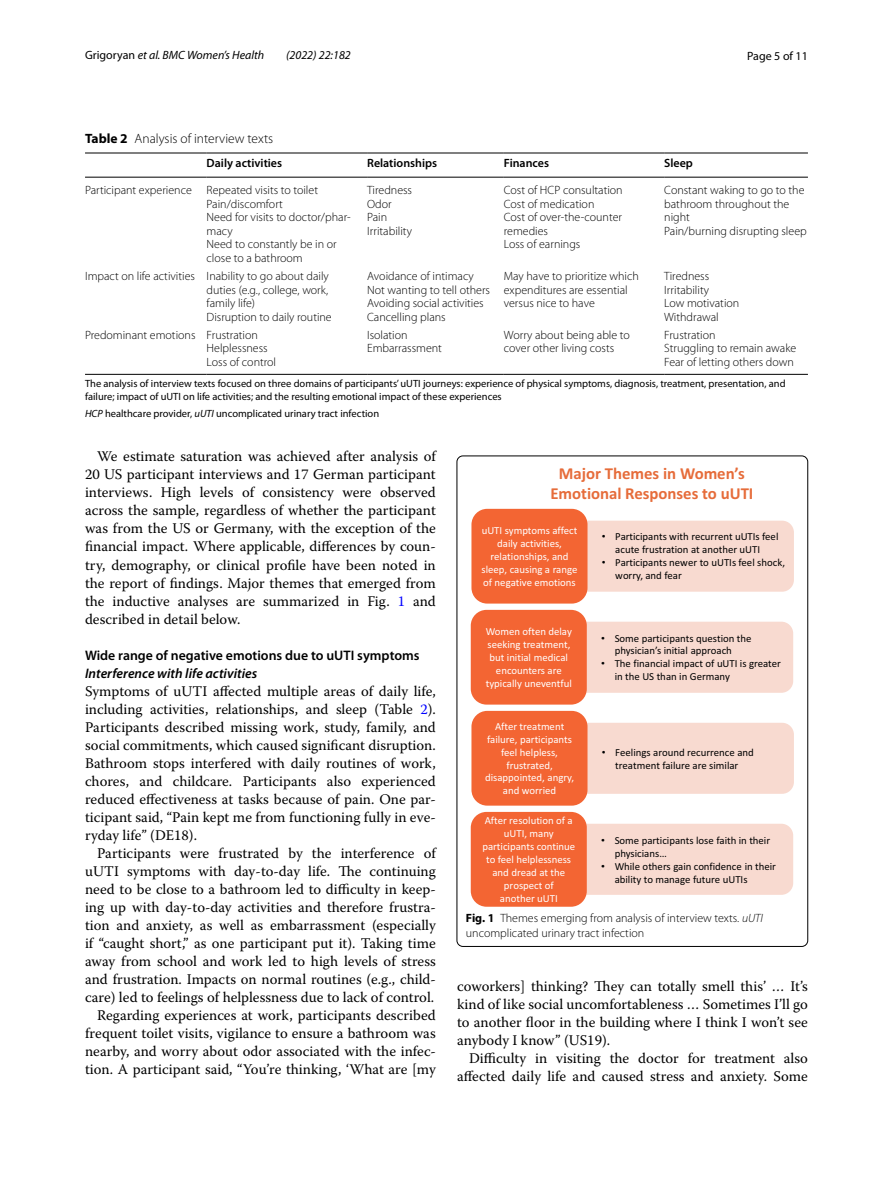
<style>
.page{position:relative;width:893px;height:1187px;background:#fff}
.page>*{position:absolute;margin:0;border:0;box-sizing:border-box;transform-origin:0 0}
.t1{font:700 16.8px/20.1px "Calibri";color:#e66c3a;text-align:center}
.t2{font:14.7px/18px "Warnock Pro";color:#000;text-align:justify}
.t3{font:600 13.8px "Myriad Pro";color:#000}
.t4{font:italic 600 13.8px "Myriad Pro";color:#000}
.t5{font:300 13.5px "Myriad Pro";color:#000}
.t6{font:300 12px/13.5px "Myriad Pro";color:#000}
.t7{font:italic 12px "Myriad Pro";color:#000}
.t8{font:600 12px "Myriad Pro";color:#000}
.t9{font:12px "Myriad Pro";color:#000}
.t10{font:10.8px/12.9px "Calibri";color:#000}
.t11{font:10.8px/12.9px "Calibri";color:#fff;text-align:center}
.t12{font:10.5px/12.8px "Myriad Pro";color:#000}
.s1{font-style:normal}
.s2{font-weight:700}
.s3{font-style:italic}
.s4{color:#00f}
.s5{font-family:"Arial"}
</style>
<div class="page">
<hr style="left:85px;top:153px;width:122px;height:1px;background:#000">
<hr style="left:85px;top:177px;width:122px;height:1px;background:#000">
<hr style="left:207px;top:153px;width:160px;height:1px;background:#000">
<hr style="left:207px;top:177px;width:160px;height:1px;background:#000">
<hr style="left:367px;top:153px;width:137px;height:1px;background:#000">
<hr style="left:367px;top:177px;width:137px;height:1px;background:#000">
<hr style="left:504px;top:153px;width:160px;height:1px;background:#000">
<hr style="left:504px;top:177px;width:160px;height:1px;background:#000">
<hr style="left:664px;top:153px;width:144px;height:1px;background:#000">
<hr style="left:664px;top:177px;width:144px;height:1px;background:#000">
<hr style="left:85px;top:374px;width:122px;height:1px;background:#000">
<hr style="left:207px;top:374px;width:160px;height:1px;background:#000">
<hr style="left:367px;top:374px;width:137px;height:1px;background:#000">
<hr style="left:504px;top:374px;width:160px;height:1px;background:#000">
<hr style="left:664px;top:374px;width:144px;height:1px;background:#000">
<div style="left:540px;top:520px;width:254px;height:71px;background:#f8dad0;border-radius:12px"></div>
<div style="left:471px;top:509px;width:116px;height:94px;background:#f36533;border-radius:16px"></div>
<div style="left:539px;top:621px;width:254px;height:71px;background:#f8dad0;border-radius:12px"></div>
<div style="left:471px;top:610px;width:116px;height:94px;background:#f36533;border-radius:16px"></div>
<div style="left:540px;top:722px;width:254px;height:71px;background:#f8dad0;border-radius:12px"></div>
<div style="left:471px;top:710px;width:116px;height:95px;background:#f36533;border-radius:16px"></div>
<div style="left:539px;top:823px;width:254px;height:71px;background:#f8dad0;border-radius:12px"></div>
<div style="left:471px;top:811px;width:116px;height:95px;background:#f36533;border-radius:16px"></div>
<p class="t7" style="left:85px;top:48px;width:181px"><span class="s1">Grigoryan</span> et al. BMC Women’s Health</p>
<p class="t7" style="left:286px;top:48px;width:66px">(2022) 22:182</p>
<p class="t9" style="left:747px;top:48px;width:62px">Page 5 of 11</p>
<p class="t5" style="left:85px;top:131px;width:190px"><span class="s2">Table 2</span> Analysis of interview texts</p>
<p class="t8" style="left:207px;top:156px;width:77px">Daily activities</p>
<p class="t8" style="left:367px;top:156px;width:72px">Relationships</p>
<p class="t8" style="left:504px;top:156px;width:47px">Finances</p>
<p class="t8" style="left:664px;top:156px;width:30px">Sleep</p>
<p class="t6" style="left:207px;top:184px;width:146px;text-indent:-122px">Participant experience Repeated visits to toilet<br>Pain/discomfort<br>Need for visits to doctor/phar&shy;macy<br>Need to constantly be in or close to a bathroom</p>
<p class="t6" style="left:367px;top:184px;width:46px">Tiredness<br>Odor<br>Pain<br>Irritability</p>
<p class="t6" style="left:504px;top:184px;width:120px">Cost of HCP consultation<br>Cost of medication<br>Cost of over-the-counter remedies<br>Loss of earnings</p>
<p class="t6" style="left:664px;top:184px;width:144px">Constant waking to go to the bathroom throughout the night<br>Pain/burning disrupting sleep</p>
<p class="t6" style="left:207px;top:269px;width:127px;text-indent:-122px">Impact on life activities Inability to go about daily duties (e.g., college, work, family life)<br>Disruption to daily routine</p>
<p class="t6" style="left:367px;top:269px;width:124px">Avoidance of intimacy<br>Not wanting to tell others<br>Avoiding social activities<br>Cancelling plans</p>
<p class="t6" style="left:504px;top:269px;width:137px">May have to prioritize which expenditures are essential versus nice to have</p>
<p class="t6" style="left:664px;top:269px;width:77px">Tiredness<br>Irritability<br>Low motivation<br>Withdrawal</p>
<p class="t6" style="left:207px;top:328px;width:71px;text-indent:-122px">Predominant emotions Frustration<br>Helplessness<br>Loss of control</p>
<p class="t6" style="left:367px;top:328px;width:76px">Isolation<br>Embarrassment</p>
<p class="t6" style="left:504px;top:328px;width:128px">Worry about being able to cover other living costs</p>
<p class="t6" style="left:664px;top:328px;width:134px">Frustration<br>Struggling to remain awake<br>Fear of letting others down</p>
<p class="t12" style="left:85px;top:377px;width:702px">The analysis of interview texts focused on three domains of participants’ uUTI journeys: experience of physical symptoms, diagnosis, treatment, presentation, and failure; impact of uUTI on life activities; and the resulting emotional impact of these experiences</p>
<p class="t12" style="left:85px;top:406px;width:296px"><span class="s3">HCP</span> healthcare provider, <span class="s3">uUTI</span> uncomplicated urinary tract infection</p>
<p class="t2" style="left:85px;top:447px;width:352px;text-indent:12px">We estimate saturation was achieved after analysis of 20 US participant interviews and 17 German participant interviews. High levels of consistency were observed across the sample, regardless of whether the participant was from the US or Germany, with the exception of the financial impact. Where applicable, differences by coun&shy;try, demography, or clinical profile have been noted in the report of findings. Major themes that emerged from the inductive analyses are summarized in Fig. <span class="s4">1</span> and described in detail below.</p>
<p class="t3" style="left:85px;top:646px;width:336px">Wide range of negative emotions due to uUTI symptoms</p>
<p class="t4" style="left:85px;top:664px;width:174px">Interference with life activities</p>
<p class="t2" style="left:85px;top:681px;width:352px">Symptoms of uUTI affected multiple areas of daily life, including activities, relationships, and sleep (Table <span class="s4">2</span>).<br>Participants described missing work, study, family, and social commitments, which caused significant disruption.<br>Bathroom stops interfered with daily routines of work, chores, and childcare. Participants also experienced reduced effectiveness at tasks because of pain. One par&shy;ticipant said, “Pain kept me from functioning fully in eve&shy;ryday life” (DE18).</p>
<p class="t2" style="left:85px;top:843px;width:352px;text-align:right">Participants were frustrated by the interference of uUTI symptoms with day-to-day life. The continuing need to be close to a bathroom led to difficulty in keep&shy;ing up with day-to-day activities and therefore frustra&shy;tion and anxiety, as well as embarrassment (especially if “caught short,” as one participant put it). Taking time away from school and work led to high levels of stress and frustration. Impacts on normal routines (e.g., child&shy;care) led to feelings of helplessness due to lack of control.<br>Regarding experiences at work, participants described frequent toilet visits, vigilance to ensure a bathroom was nearby, and worry about odor associated with the infec&shy;tion. A participant said, “You’re thinking, ‘What are [my</p>
<p class="t1" style="left:550px;top:463px;width:205px">Major Themes in Women’s<br>Emotional Responses to uUTI</p>
<p class="t11" style="left:482px;top:524px;width:98px">uUTI symptoms affect daily activities, relationships, and sleep, causing a range of negative emotions</p>
<p class="t11" style="left:486px;top:625px;width:88px">Women often delay seeking treatment, but initial medical encounters are typically uneventful</p>
<p class="t11" style="left:485px;top:719px;width:90px">After treatment failure, participants feel helpless, frustrated, disappointed, angry, and worried</p>
<p class="t11" style="left:482px;top:814px;width:94px">After resolution of a uUTI, many participants continue to feel helplessness and dread at the prospect of<br>another uUTI</p>
<p class="t10" style="left:602px;top:530px;width:178px;text-align:center"><span class="s5">•</span> Participants with recurrent uUTIs feel acute frustration at another uUTI</p>
<p class="t10" style="left:615px;top:556px;width:171px;text-indent:-13px"><span class="s5">•</span> Participants newer to uUTIs feel shock, worry, and fear</p>
<p class="t10" style="left:601px;top:631px;width:152px;text-align:center"><span class="s5">•</span> Some participants question the physician’s initial approach</p>
<p class="t10" style="left:615px;top:657px;width:168px;text-indent:-13px"><span class="s5">•</span> The financial impact of uUTI is greater in the US than in Germany</p>
<p class="t10" style="left:602px;top:745px;width:154px;text-align:center"><span class="s5">•</span> Feelings around recurrence and treatment failure are similar</p>
<p class="t10" style="left:615px;top:833px;width:157px;text-indent:-13px"><span class="s5">•</span> Some participants lose faith in their physicians…</p>
<p class="t10" style="left:615px;top:859px;width:163px;text-indent:-13px"><span class="s5">•</span> While others gain confidence in their ability to manage future uUTIs</p>
<p class="t6" style="left:466px;top:910px;width:299px;line-height:15px"><span class="s2">Fig. 1</span> Themes emerging from analysis of interview texts. <span class="s3">uUTI </span>uncomplicated urinary tract infection</p>
<p class="t2" style="left:457px;top:976px;width:352px">coworkers] thinking? They can totally smell this’ … It’s kind of like social uncomfortableness … Sometimes I’ll go to another floor in the building where I think I won’t see anybody I know” (US19).</p>
<p class="t2" style="left:457px;top:1048px;width:352px;text-align:right">Difficulty in visiting the doctor for treatment also affected daily life and caused stress and anxiety. Some</p>
</div>
